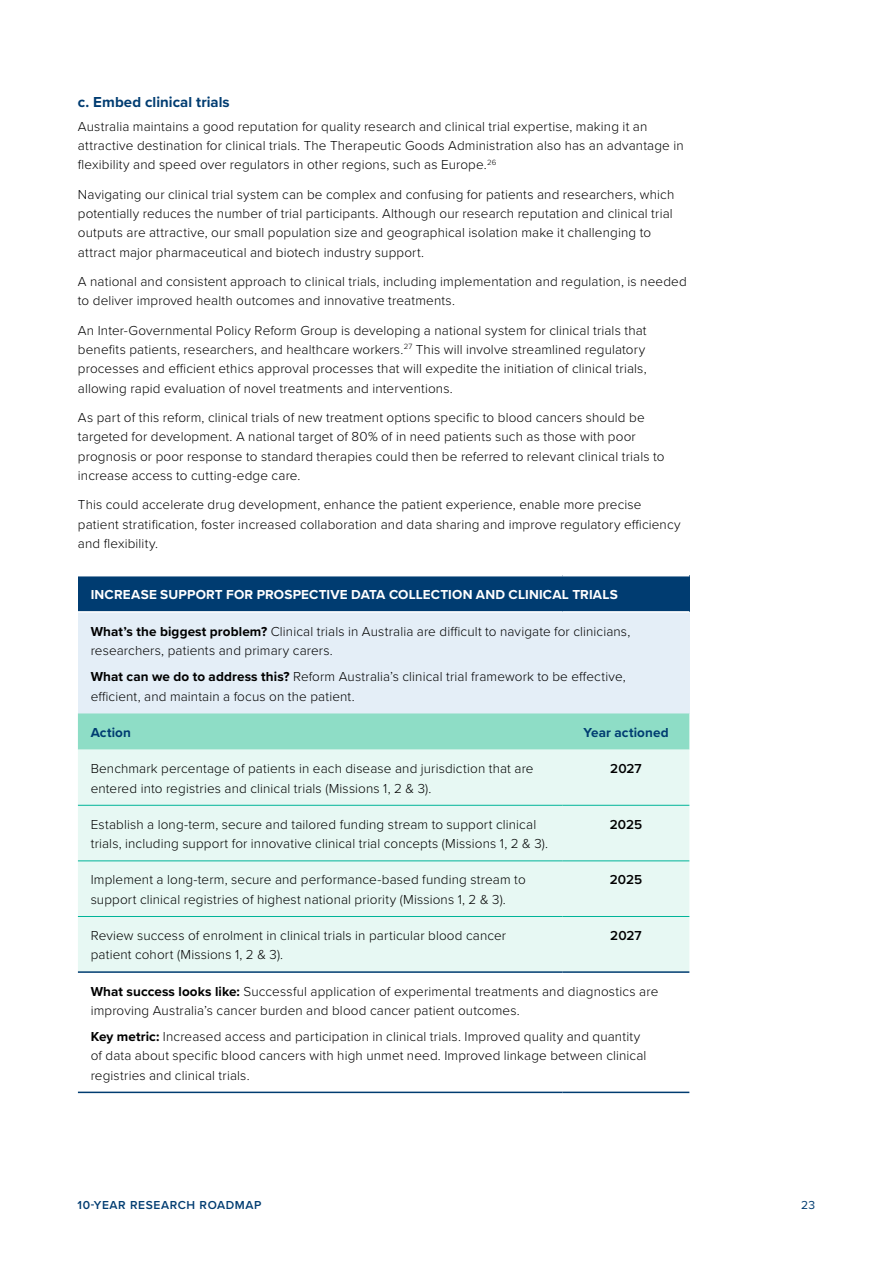
<style>
.page{position:relative;width:893px;height:1263px;background:#fff}
.page>*{position:absolute;margin:0;border:0;box-sizing:border-box;transform-origin:0 0}
.t1{font:700 15px "Proxima Nova";letter-spacing:.005em;color:#003c71}
.t2{font:300 13.5px/19.5px "Proxima Nova";letter-spacing:.01em;color:#000}
.t3{font:700 13.5px "Proxima Nova";letter-spacing:.015em;color:#fff}
.t4{font:700 13.5px "Proxima Nova";letter-spacing:.01em;color:#003c71}
.t5{font:600 13.5px "Proxima Nova";color:#000}
.t6{font:600 12px "Proxima Nova";letter-spacing:.05em;color:#003c71}
.t7{font:12px "Proxima Nova";color:#003c71}
.s1{font-weight:700}
</style>
<div class="page">
<div style="left:78px;top:576px;width:611px;height:36px;background:#003c71"></div>
<div style="left:78px;top:612px;width:611px;height:101px;background:#e4eef7"></div>
<div style="left:78px;top:713px;width:611px;height:37px;background:#8eddc6"></div>
<div style="left:78px;top:750px;width:611px;height:221px;background:#e7f8f3"></div>
<hr style="left:78px;top:805px;width:485px;height:1px;background:#00b498">
<hr style="left:563px;top:805px;width:126px;height:1px;background:#00b498">
<hr style="left:78px;top:861px;width:485px;height:1px;background:#00b498">
<hr style="left:563px;top:861px;width:126px;height:1px;background:#00b498">
<hr style="left:78px;top:916px;width:485px;height:1px;background:#00b498">
<hr style="left:563px;top:916px;width:126px;height:1px;background:#00b498">
<hr style="left:78px;top:611px;width:485px;height:2px;background:#fff">
<hr style="left:563px;top:611px;width:126px;height:2px;background:#fff">
<hr style="left:78px;top:971px;width:485px;height:2px;background:#003c71">
<hr style="left:563px;top:971px;width:126px;height:2px;background:#003c71">
<hr style="left:78px;top:1091px;width:485px;height:2px;background:#003c71">
<hr style="left:563px;top:1091px;width:126px;height:2px;background:#003c71">
<p class="t1" style="left:78px;top:91px;width:153px">c. Embed clinical trials</p>
<p class="t2" style="left:78px;top:116px;width:607px">Australia maintains a good reputation for quality research and clinical trial expertise, making it an attractive destination for clinical trials. The Therapeutic Goods Administration also has an advantage in flexibility and speed over regulators in other regions, such as Europe.<sup>26</sup></p>
<p class="t2" style="left:78px;top:184px;width:598px">Navigating our clinical trial system can be complex and confusing for patients and researchers, which potentially reduces the number of trial participants. Although our research reputation and clinical trial outputs are attractive, our small population size and geographical isolation make it challenging to attract major pharmaceutical and biotech industry support.</p>
<p class="t2" style="left:78px;top:271px;width:610px">A national and consistent approach to clinical trials, including implementation and regulation, is needed to deliver improved health outcomes and innovative treatments.</p>
<p class="t2" style="left:78px;top:320px;width:570px;text-align:justify">An Inter-Governmental Policy Reform Group is developing a national system for clinical trials that benefits patients, researchers, and healthcare workers.<sup>27</sup> This will involve streamlined regulatory processes and efficient ethics approval processes that will expedite the initiation of clinical trials, allowing rapid evaluation of novel treatments and interventions.</p>
<p class="t2" style="left:78px;top:407px;width:588px">As part of this reform, clinical trials of new treatment options specific to blood cancers should be targeted for development. A national target of 80% of in need patients such as those with poor prognosis or poor response to standard therapies could then be referred to relevant clinical trials to increase access to cutting-edge care.</p>
<p class="t2" style="left:78px;top:494px;width:604px">This could accelerate drug development, enhance the patient experience, enable more precise patient stratification, foster increased collaboration and data sharing and improve regulatory efficiency and flexibility.</p>
<p class="t3" style="left:91px;top:584px;width:529px">INCREASE SUPPORT FOR PROSPECTIVE DATA COLLECTION AND CLINICAL TRIALS</p>
<p class="t2" style="left:91px;top:621px;width:541px"><span class="s1">What’s the biggest problem?</span> Clinical trials in Australia are difficult to navigate for clinicians, researchers, patients and primary carers.</p>
<p class="t2" style="left:91px;top:666px;width:536px"><span class="s1">What can we do to address this?</span> Reform Australia’s clinical trial framework to be effective, efficient, and maintain a focus on the patient.</p>
<p class="t4" style="left:91px;top:722px;width:42px">Action</p>
<p class="t4" style="left:583px;top:722px;width:87px">Year actioned</p>
<p class="t2" style="left:91px;top:758px;width:444px">Benchmark percentage of patients in each disease and jurisdiction that are entered into registries and clinical trials (Missions 1, 2 &amp; 3).</p>
<p class="t5" style="left:610px;top:758px;width:33px">2027</p>
<p class="t2" style="left:91px;top:814px;width:459px">Establish a long-term, secure and tailored funding stream to support clinical trials, including support for innovative clinical trial concepts (Missions 1, 2 &amp; 3).</p>
<p class="t5" style="left:610px;top:814px;width:34px">2025</p>
<p class="t2" style="left:91px;top:869px;width:437px">Implement a long-term, secure and performance-based funding stream to support clinical registries of highest national priority (Missions 1, 2 &amp; 3).</p>
<p class="t5" style="left:610px;top:870px;width:34px">2025</p>
<p class="t2" style="left:91px;top:925px;width:417px">Review success of enrolment in clinical trials in particular blood cancer patient cohort (Missions 1, 2 &amp; 3).</p>
<p class="t5" style="left:610px;top:925px;width:33px">2027</p>
<p class="t2" style="left:91px;top:980px;width:569px"><span class="s1">What success looks like:</span> Successful application of experimental treatments and diagnostics are improving Australia’s cancer burden and blood cancer patient outcomes.</p>
<p class="t2" style="left:91px;top:1026px;width:557px"><span class="s1">Key metric:</span> Increased access and participation in clinical trials. Improved quality and quantity of data about specific blood cancers with high unmet need. Improved linkage between clinical registries and clinical trials.</p>
<p class="t6" style="left:78px;top:1195px;width:185px">10-YEAR RESEARCH ROADMAP</p>
<p class="t7" style="left:801px;top:1195px;width:16px">23</p>
</div>
